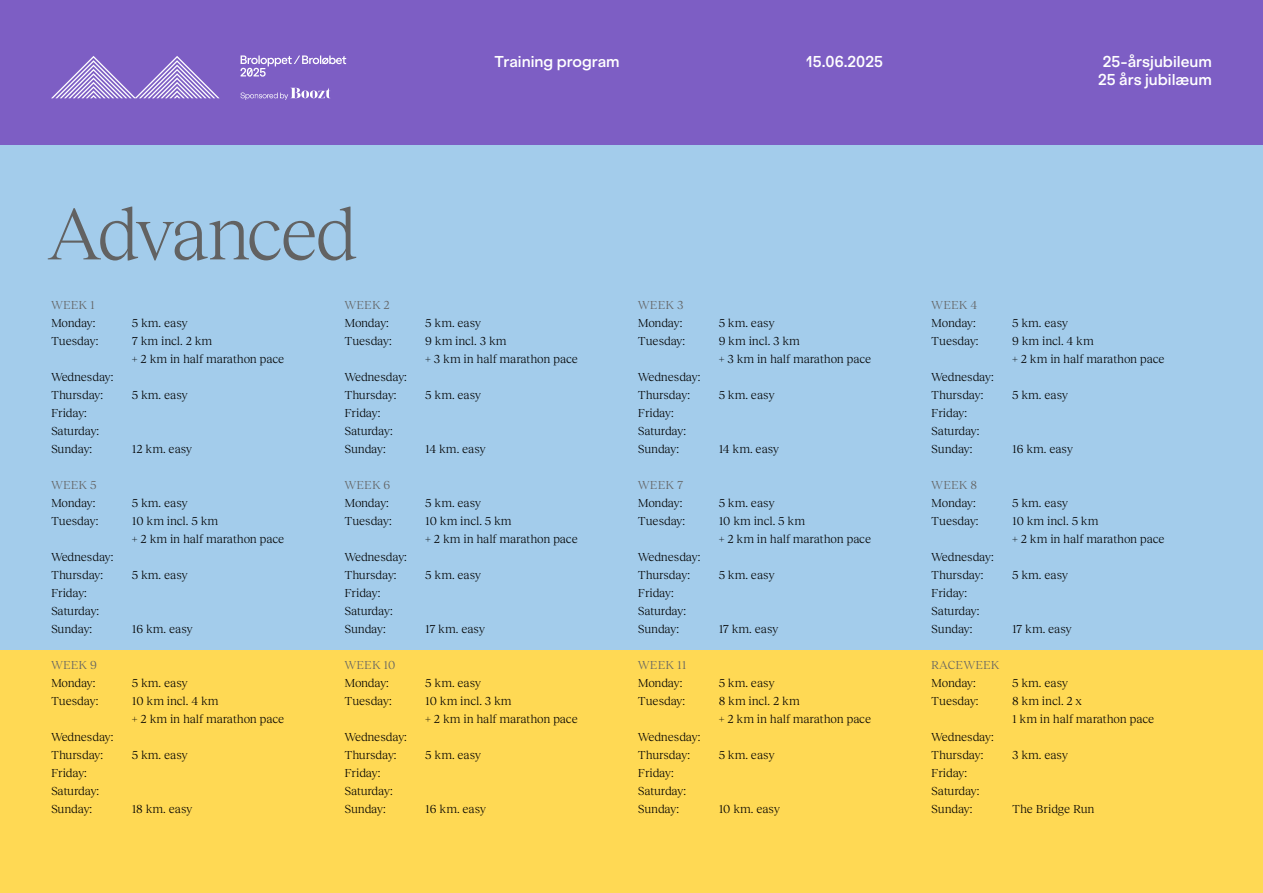
<style>
.page{position:relative;width:1263px;height:893px;background:#fff}
.page>*{position:absolute;margin:0;border:0;box-sizing:border-box;transform-origin:0 0}
.t1{font:75px "Reckless Neue";letter-spacing:-.045em;color:#626262}
.t2{font:600 15px/18px "ES Klarheit Grotesk";color:#fff;text-align:center}
.t3{font:12px/18px "Reckless Neue";letter-spacing:-.01em;color:#000}
.t4{font:12px "Reckless Neue";color:#626262}
</style>
<div class="page">
<div style="left:0;top:128px;width:1263px;height:522px;background:#a3cceb"></div>
<div style="left:0;top:0;width:1263px;height:145px;background:#7d5ec4"></div>
<div style="left:0;top:650px;width:1263px;height:243px;background:#ffd954"></div>
<svg style="left:51px;top:56px;width:168px;height:42px"></svg>
<svg style="left:240px;top:88px;width:90px;height:12px"></svg>
<svg style="left:240px;top:55px;width:106px;height:22px"></svg>
<p class="t2" style="left:495px;top:51px;width:127px">Training program</p>
<p class="t2" style="left:806px;top:51px;width:78px">15.06.2025</p>
<p class="t2" style="left:1098px;top:51px;width:115px">25-årsjubileum<br>25 års jubilæum</p>
<h1 class="t1" style="left:47px;top:181px;width:311px">Advanced</h1>
<p class="t4" style="left:51px;top:296px;width:45px">WEEK 1</p>
<p class="t3" style="left:51px;top:313px;width:46px">Monday:</p>
<p class="t3" style="left:132px;top:313px;width:57px">5 km. easy</p>
<p class="t3" style="left:51px;top:331px;width:49px">Tuesday:</p>
<p class="t3" style="left:132px;top:331px;width:154px">7 km incl. 2 km<br>+ 2 km in half marathon pace</p>
<p class="t3" style="left:51px;top:367px;width:64px">Wednesday:<br>Thursday:</p>
<p class="t3" style="left:132px;top:385px;width:57px">5 km. easy</p>
<p class="t4" style="left:344px;top:296px;width:47px">WEEK 2</p>
<p class="t3" style="left:344px;top:313px;width:46px">Monday:</p>
<p class="t3" style="left:425px;top:313px;width:57px">5 km. easy</p>
<p class="t3" style="left:344px;top:331px;width:49px">Tuesday:</p>
<p class="t3" style="left:425px;top:331px;width:154px">9 km incl. 3 km<br>+ 3 km in half marathon pace</p>
<p class="t3" style="left:344px;top:367px;width:64px">Wednesday:<br>Thursday:</p>
<p class="t3" style="left:425px;top:385px;width:57px">5 km. easy</p>
<p class="t3" style="left:51px;top:403px;width:50px">Friday:<br>Saturday:<br>Sunday:</p>
<p class="t3" style="left:132px;top:439px;width:62px">12 km. easy</p>
<p class="t3" style="left:344px;top:403px;width:50px">Friday:<br>Saturday:<br>Sunday:</p>
<p class="t3" style="left:425px;top:439px;width:62px">14 km. easy</p>
<p class="t4" style="left:51px;top:476px;width:47px">WEEK 5</p>
<p class="t3" style="left:51px;top:493px;width:46px">Monday:</p>
<p class="t3" style="left:132px;top:493px;width:57px">5 km. easy</p>
<p class="t3" style="left:51px;top:511px;width:49px">Tuesday:</p>
<p class="t3" style="left:132px;top:511px;width:154px">10 km incl. 5 km<br>+ 2 km in half marathon pace</p>
<p class="t3" style="left:51px;top:547px;width:64px">Wednesday:<br>Thursday:</p>
<p class="t3" style="left:132px;top:565px;width:57px">5 km. easy</p>
<p class="t4" style="left:344px;top:476px;width:47px">WEEK 6</p>
<p class="t3" style="left:344px;top:493px;width:46px">Monday:</p>
<p class="t3" style="left:425px;top:493px;width:57px">5 km. easy</p>
<p class="t3" style="left:344px;top:511px;width:49px">Tuesday:</p>
<p class="t3" style="left:425px;top:511px;width:154px">10 km incl. 5 km<br>+ 2 km in half marathon pace</p>
<p class="t3" style="left:344px;top:547px;width:64px">Wednesday:<br>Thursday:</p>
<p class="t3" style="left:425px;top:565px;width:57px">5 km. easy</p>
<p class="t3" style="left:51px;top:583px;width:50px">Friday:<br>Saturday:<br>Sunday:</p>
<p class="t3" style="left:132px;top:619px;width:62px">16 km. easy</p>
<p class="t3" style="left:344px;top:583px;width:50px">Friday:<br>Saturday:<br>Sunday:</p>
<p class="t3" style="left:425px;top:619px;width:61px">17 km. easy</p>
<p class="t4" style="left:51px;top:656px;width:47px">WEEK 9</p>
<p class="t3" style="left:51px;top:673px;width:46px">Monday:</p>
<p class="t3" style="left:132px;top:673px;width:57px">5 km. easy</p>
<p class="t3" style="left:51px;top:691px;width:49px">Tuesday:</p>
<p class="t3" style="left:132px;top:691px;width:154px">10 km incl. 4 km<br>+ 2 km in half marathon pace</p>
<p class="t3" style="left:51px;top:727px;width:64px">Wednesday:<br>Thursday:</p>
<p class="t3" style="left:132px;top:745px;width:57px">5 km. easy</p>
<p class="t4" style="left:344px;top:656px;width:53px">WEEK 10</p>
<p class="t3" style="left:344px;top:673px;width:46px">Monday:</p>
<p class="t3" style="left:425px;top:673px;width:57px">5 km. easy</p>
<p class="t3" style="left:344px;top:691px;width:49px">Tuesday:</p>
<p class="t3" style="left:425px;top:691px;width:154px">10 km incl. 3 km<br>+ 2 km in half marathon pace</p>
<p class="t3" style="left:344px;top:727px;width:64px">Wednesday:<br>Thursday:</p>
<p class="t3" style="left:425px;top:745px;width:57px">5 km. easy</p>
<p class="t3" style="left:51px;top:763px;width:50px">Friday:<br>Saturday:<br>Sunday:</p>
<p class="t3" style="left:132px;top:799px;width:62px">18 km. easy</p>
<p class="t3" style="left:344px;top:763px;width:50px">Friday:<br>Saturday:<br>Sunday:</p>
<p class="t3" style="left:425px;top:799px;width:62px">16 km. easy</p>
<p class="t4" style="left:638px;top:296px;width:47px">WEEK 3</p>
<p class="t3" style="left:638px;top:313px;width:46px">Monday:</p>
<p class="t3" style="left:719px;top:313px;width:57px">5 km. easy</p>
<p class="t3" style="left:638px;top:331px;width:49px">Tuesday:</p>
<p class="t3" style="left:719px;top:331px;width:154px">9 km incl. 3 km<br>+ 3 km in half marathon pace</p>
<p class="t3" style="left:638px;top:367px;width:64px">Wednesday:<br>Thursday:</p>
<p class="t3" style="left:719px;top:385px;width:57px">5 km. easy</p>
<p class="t3" style="left:638px;top:403px;width:50px">Friday:<br>Saturday:<br>Sunday:</p>
<p class="t3" style="left:719px;top:439px;width:62px">14 km. easy</p>
<p class="t4" style="left:638px;top:476px;width:47px">WEEK 7</p>
<p class="t3" style="left:638px;top:493px;width:46px">Monday:</p>
<p class="t3" style="left:719px;top:493px;width:57px">5 km. easy</p>
<p class="t3" style="left:638px;top:511px;width:49px">Tuesday:</p>
<p class="t3" style="left:719px;top:511px;width:154px">10 km incl. 5 km<br>+ 2 km in half marathon pace</p>
<p class="t3" style="left:638px;top:547px;width:64px">Wednesday:<br>Thursday:</p>
<p class="t3" style="left:719px;top:565px;width:57px">5 km. easy</p>
<p class="t3" style="left:638px;top:583px;width:50px">Friday:<br>Saturday:<br>Sunday:</p>
<p class="t3" style="left:719px;top:619px;width:61px">17 km. easy</p>
<p class="t4" style="left:638px;top:656px;width:50px">WEEK 11</p>
<p class="t3" style="left:638px;top:673px;width:46px">Monday:</p>
<p class="t3" style="left:719px;top:673px;width:57px">5 km. easy</p>
<p class="t3" style="left:638px;top:691px;width:49px">Tuesday:</p>
<p class="t3" style="left:719px;top:691px;width:154px">8 km incl. 2 km<br>+ 2 km in half marathon pace</p>
<p class="t3" style="left:638px;top:727px;width:64px">Wednesday:<br>Thursday:</p>
<p class="t3" style="left:719px;top:745px;width:57px">5 km. easy</p>
<p class="t3" style="left:638px;top:763px;width:50px">Friday:<br>Saturday:<br>Sunday:</p>
<p class="t3" style="left:719px;top:799px;width:63px">10 km. easy</p>
<p class="t4" style="left:931px;top:296px;width:47px">WEEK 4</p>
<p class="t3" style="left:931px;top:313px;width:46px">Monday:</p>
<p class="t3" style="left:1012px;top:313px;width:57px">5 km. easy</p>
<p class="t3" style="left:931px;top:331px;width:49px">Tuesday:</p>
<p class="t3" style="left:1012px;top:331px;width:154px">9 km incl. 4 km<br>+ 2 km in half marathon pace</p>
<p class="t3" style="left:931px;top:367px;width:64px">Wednesday:<br>Thursday:</p>
<p class="t3" style="left:1012px;top:385px;width:57px">5 km. easy</p>
<p class="t3" style="left:931px;top:403px;width:50px">Friday:<br>Saturday:<br>Sunday:</p>
<p class="t3" style="left:1012px;top:439px;width:62px">16 km. easy</p>
<p class="t4" style="left:931px;top:476px;width:47px">WEEK 8</p>
<p class="t3" style="left:931px;top:493px;width:46px">Monday:</p>
<p class="t3" style="left:1012px;top:493px;width:57px">5 km. easy</p>
<p class="t3" style="left:931px;top:511px;width:49px">Tuesday:</p>
<p class="t3" style="left:1012px;top:511px;width:154px">10 km incl. 5 km<br>+ 2 km in half marathon pace</p>
<p class="t3" style="left:931px;top:547px;width:64px">Wednesday:<br>Thursday:</p>
<p class="t3" style="left:1012px;top:565px;width:57px">5 km. easy</p>
<p class="t3" style="left:931px;top:583px;width:50px">Friday:<br>Saturday:<br>Sunday:</p>
<p class="t3" style="left:1012px;top:619px;width:61px">17 km. easy</p>
<p class="t4" style="left:931px;top:656px;width:70px">RACEWEEK</p>
<p class="t3" style="left:931px;top:673px;width:46px">Monday:</p>
<p class="t3" style="left:1012px;top:673px;width:57px">5 km. easy</p>
<p class="t3" style="left:931px;top:691px;width:49px">Tuesday:</p>
<p class="t3" style="left:1012px;top:691px;width:144px">8 km incl. 2 x<br>1 km in half marathon pace</p>
<p class="t3" style="left:931px;top:727px;width:64px">Wednesday:<br>Thursday:</p>
<p class="t3" style="left:1012px;top:745px;width:57px">3 km. easy</p>
<p class="t3" style="left:931px;top:763px;width:50px">Friday:<br>Saturday:<br>Sunday:</p>
<p class="t3" style="left:1012px;top:799px;width:84px">The Bridge Run</p>
</div>
